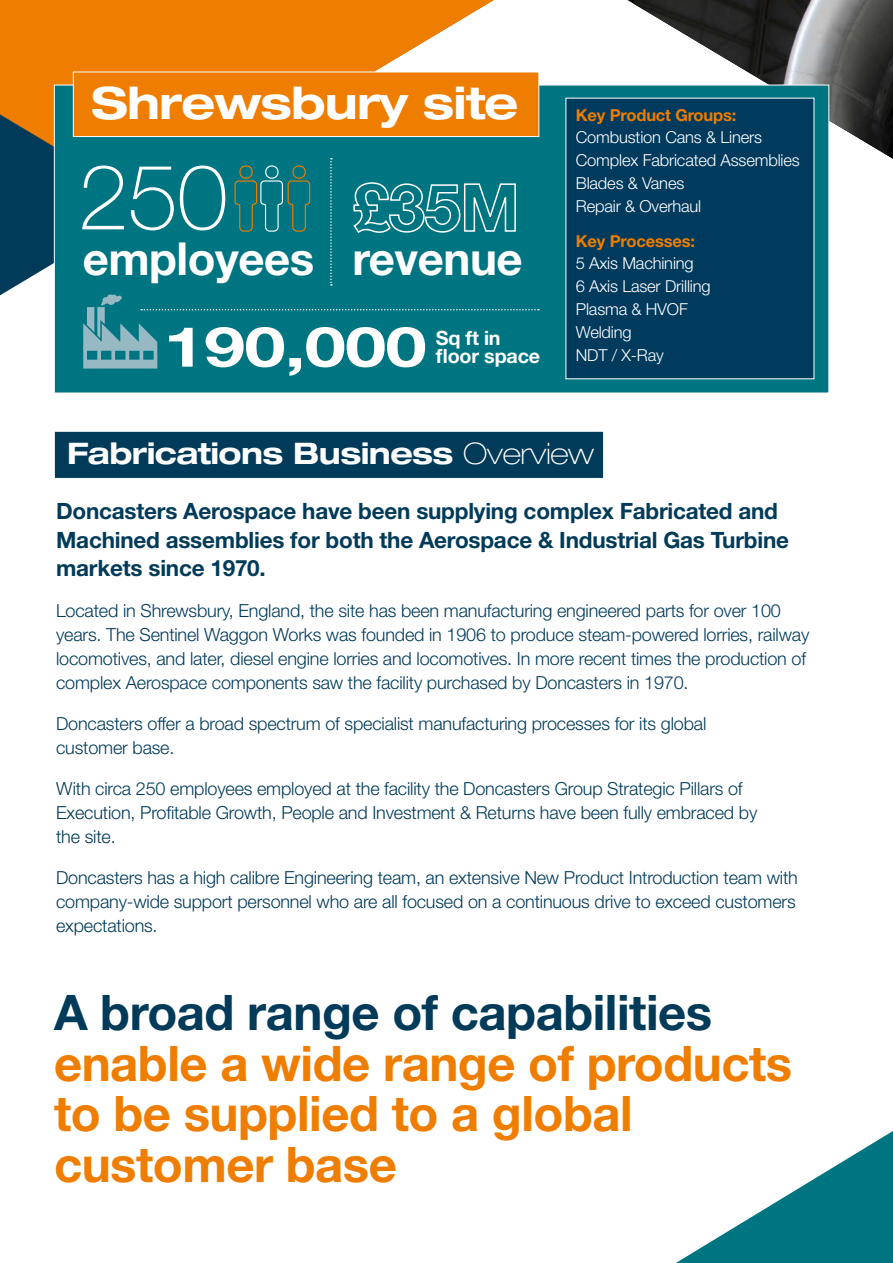
<style>
.page{position:relative;width:893px;height:1263px;background:#fff}
.page>*{position:absolute;margin:0;border:0;box-sizing:border-box;transform-origin:0 0}
.t1{font:100 90.9px "Helvetica Neue LT Std";color:#fff}
.t2{font:700 55.5px "Helvetica Neue LT Std";letter-spacing:-.01em;color:#fff;scale:1.33 1}
.t3{font:700 49.05px/50.7px "Helvetica Neue LT Std";letter-spacing:-.01em;color:#ef7d00}
.t4{font:700 49.05px "Helvetica Neue LT Std";letter-spacing:-.01em;color:#023b59}
.t5{font:700 45.6px "Helvetica Neue LT Std";letter-spacing:-.01em;color:#fff}
.t6{font:700 expanded 44.55px "Helvetica Neue";letter-spacing:-.02em;color:#fff}
.t7{font:700 expanded 29.7px "Helvetica Neue";letter-spacing:-.02em;color:#fff}
.t8{font:700 22.5px/28.5px "Helvetica Neue LT Std";letter-spacing:-.01em;color:#023b59}
.t9{font:700 19.8px/18.6px "Helvetica Neue LT Std";letter-spacing:-.01em;color:#fff}
.t10{font:300 18px/24px "Helvetica Neue LT Std";letter-spacing:-.01em;color:#023b59}
.t11{font:300 16.5px/22.8px "Helvetica Neue LT Std";letter-spacing:-.01em;color:#fff}
.t12{font:700 16.5px "Helvetica Neue LT Std";letter-spacing:-.01em;color:#ef7d00}
.s1{font-weight:100}
</style>
<div class="page">
<svg style="left:627px;top:0;width:266px;height:159px"></svg>
<svg style="left:0;top:205px;width:54px;height:90px;fill:#023b59"></svg>
<svg style="left:0;top:0;width:494px;height:205px;background:#da8422"></svg>
<svg style="left:676px;top:1131px;width:217px;height:132px"></svg>
<div style="left:54px;top:85px;width:775px;height:308px;background:#007582"></div>
<div style="left:73px;top:72px;width:466px;height:65px;background:#ef7d00;border:1px solid #fff"></div>
<svg style="left:353px;top:182px;width:163px;height:51px"></svg>
<svg style="left:234px;top:165px;width:77px;height:67px"></svg>
<svg style="left:83px;top:294px;width:456px;height:75px"></svg>
<svg style="left:330px;top:158px;width:2px;height:128px"></svg>
<div style="left:566px;top:98px;width:248px;height:281px;background:#003a5d"></div>
<div style="left:54px;top:431px;width:550px;height:48px;background:#023b59;border:1px solid #fff"></div>
<h3 class="t6" style="left:92px;top:75px;width:428px">Shrewsbury site</h3>
<h1 class="t1" style="left:78px;top:145px;width:151px">250</h1>
<h3 class="t5" style="left:83px;top:231px;width:441px">employees revenue</h3>
<h2 class="t2" style="left:164px;top:312px;width:199px">190,000</h2>
<p class="t9" style="left:436px;top:328px;width:106px">Sq ft in floor space</p>
<p class="t12" style="left:576px;top:104px;width:162px">Key Product Groups:</p>
<p class="t11" style="left:576px;top:126px;width:225px">Combustion Cans &amp; Liners<br>Complex Fabricated Assemblies<br>Blades &amp; Vanes<br>Repair &amp; Overhaul</p>
<p class="t12" style="left:576px;top:231px;width:121px">Key Processes:</p>
<p class="t11" style="left:576px;top:252px;width:136px">5 Axis Machining<br>6 Axis Laser Drilling<br>Plasma &amp; HVOF<br>Welding<br>NDT / X-Ray</p>
<h3 class="t7" style="left:67px;top:435px;width:528px">Fabrications Business <span class="s1">Overview</span></h3>
<p class="t8" style="left:56px;top:496px;width:734px">Doncasters Aerospace have been supplying complex Fabricated and<br>Machined assemblies for both the Aerospace &amp; Industrial Gas Turbine markets since 1970.</p>
<p class="t10" style="left:56px;top:598px;width:755px">Located in Shrewsbury, England, the site has been manufacturing engineered parts for over 100 years. The Sentinel Waggon Works was founded in 1906 to produce steam-powered lorries, railway locomotives, and later, diesel engine lorries and locomotives. In more recent times the production of complex Aerospace components saw the facility purchased by Doncasters in 1970.</p>
<p class="t10" style="left:56px;top:711px;width:652px">Doncasters offer a broad spectrum of specialist manufacturing processes for its global customer base.</p>
<p class="t10" style="left:56px;top:776px;width:703px">With circa 250 employees employed at the facility the Doncasters Group Strategic Pillars of<br>Execution, Profitable Growth, People and Investment &amp; Returns have been fully embraced by the site.</p>
<p class="t10" style="left:56px;top:865px;width:743px;text-align:justify">Doncasters has a high calibre Engineering team, an extensive New Product Introduction team with company-wide support personnel who are all focused on a continuous drive to exceed customers expectations.</p>
<h3 class="t4" style="left:54px;top:982px;width:660px">A broad range of capabilities</h3>
<h3 class="t3" style="left:54px;top:1037px;width:740px">enable a wide range of products to be supplied to a global customer base</h3>
</div>
